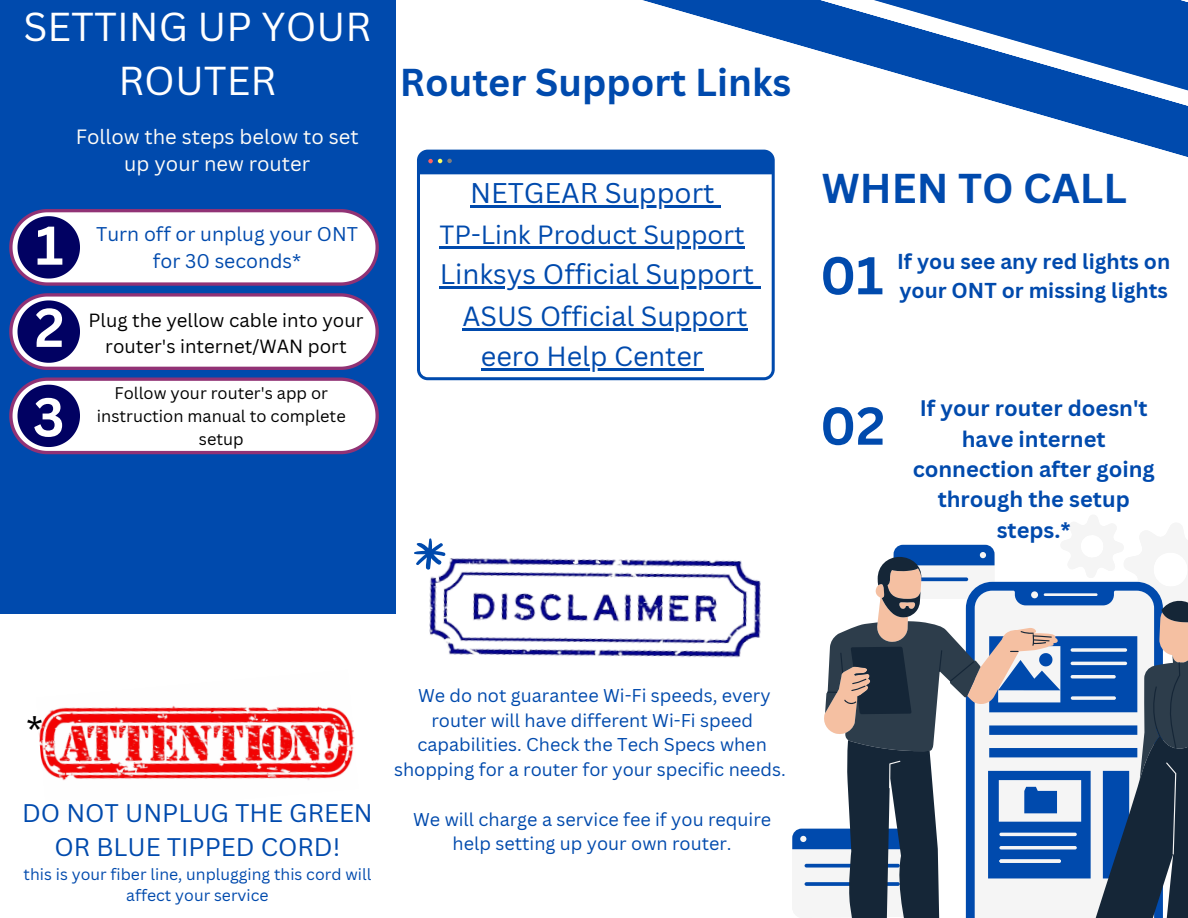
<style>
.page{position:relative;width:1188px;height:918px;background:#fff}
.page>*{position:absolute;margin:0;border:0;box-sizing:border-box;transform-origin:0 0}
.t1{font:700 53.25px "Canva Sans";color:#fff}
.t2{font:700 51.9px "Canva Sans";color:#004aad}
.t3{font:700 40.65px "Canva Sans";color:#004aad}
.t4{font:39.3px/54px "Canva Sans";color:#fff;text-align:center}
.t5{font:700 37.8px "Canva Sans";color:#004aad}
.t6{font:36px "Canva Sans";color:#000}
.t7{font:27.75px "Canva Sans";color:#004aad}
.t8{font:27.45px "Canva Sans";color:#004aad}
.t9{font:27px "Canva Sans";color:#004aad}
.t10{font:25.65px "Canva Sans";color:#004aad}
.t11{font:24.75px/33.8px "Canva Sans";color:#004aad;text-align:center}
.t12{font:700 21.9px/30.3px "Canva Sans";color:#004aad;text-align:center}
.t13{font:700 21px/29.2px "Canva Sans";color:#004aad}
.t14{font:20.1px/27.9px "Canva Sans";color:#fffdf8;text-align:center}
.t15{font:19.35px/27px "Canva Sans";color:#004aad;text-align:center}
.t16{font:18.6px/26px "Canva Sans";color:#000;text-align:center}
.t17{font:18px/24.8px "Canva Sans";color:#004aad;text-align:center}
.t18{font:16.35px/22.8px "Canva Sans";color:#000;text-align:center}
.t19{font:15.75px/21.3px "Canva Sans";color:#004aad;text-align:center}
</style>
<div class="page">
<div style="left:0;top:0;width:396px;height:614px;background:#004aad"></div>
<svg style="left:792px;top:545px;width:203px;height:341px"></svg>
<svg style="left:822px;top:667px;width:3px;height:69px"></svg>
<svg style="left:827px;top:557px;width:361px;height:361px"></svg>
<svg style="left:557px;top:0;width:631px;height:157px"></svg>
<div style="left:417px;top:150px;width:358px;height:230px;background:#004aad;border-radius:11px"></div>
<div style="left:420px;top:174px;width:352px;height:203px;background:#fff"></div>
<svg style="left:428px;top:159px;width:24px;height:4px"></svg>
<img style="left:429px;top:558px;width:332px;height:100px">
<svg style="left:414px;top:538px;width:32px;height:33px"></svg>
<img style="left:39px;top:705px;width:316px;height:76px">
<svg style="left:9px;top:209px;width:370px;height:245px;background:#c1c0da"></svg>
<hr style="left:470px;top:206px;width:245px;height:2px;background:#004aad">
<svg style="left:715px;top:206px;width:6px;height:2px"></svg>
<hr style="left:439px;top:246px;width:306px;height:3px;background:#004aad">
<hr style="left:440px;top:286px;width:314px;height:2px;background:#004aad">
<svg style="left:754px;top:286px;width:7px;height:2px"></svg>
<hr style="left:463px;top:328px;width:77px;height:2px;background:#004aad">
<hr style="left:540px;top:328px;width:208px;height:2px;background:#004aad">
<hr style="left:481px;top:369px;width:222px;height:2px;background:#004aad">
<p class="t4" style="left:24px;top:-1px;width:349px">SETTING UP YOUR<br>ROUTER</p>
<p class="t14" style="left:76px;top:122px;width:285px">Follow the steps below to set up your new router</p>
<p class="t1" style="left:36px;top:208px;width:30px">1</p>
<p class="t1" style="left:35px;top:290px;width:31px">2</p>
<p class="t1" style="left:33px;top:380px;width:33px">3</p>
<p class="t15" style="left:96px;top:220px;width:263px">Turn off or unplug your ONT for 30 seconds*</p>
<p class="t16" style="left:88px;top:307px;width:276px">Plug the yellow cable into your router's internet/WAN port</p>
<p class="t18" style="left:97px;top:381px;width:250px">Follow your router's app or instruction manual to complete setup</p>
<p class="t5" style="left:400px;top:56px;width:393px">Router Support Links</p>
<p class="t7" style="left:470px;top:174px;width:246px">NETGEAR Support</p>
<p class="t10" style="left:439px;top:217px;width:307px">TP-Link Product Support</p>
<p class="t8" style="left:440px;top:255px;width:316px">Linksys Official Support</p>
<p class="t9" style="left:463px;top:297px;width:287px">ASUS Official Support</p>
<p class="t9" style="left:481px;top:338px;width:224px">eero Help Center</p>
<p class="t3" style="left:822px;top:159px;width:306px">WHEN TO CALL</p>
<p class="t2" style="left:820px;top:239px;width:65px">01</p>
<p class="t13" style="left:897px;top:246px;width:275px">If you see any red lights on your ONT or missing lights</p>
<p class="t2" style="left:820px;top:389px;width:67px">02</p>
<p class="t12" style="left:913px;top:393px;width:244px">If your router doesn't have internet connection after going through the setup steps.*</p>
<p class="t6" style="left:26px;top:704px;width:18px">*</p>
<p class="t11" style="left:22px;top:796px;width:352px">DO NOT UNPLUG THE GREEN<br>OR BLUE TIPPED CORD!</p>
<p class="t19" style="left:24px;top:863px;width:349px">this is your fiber line, unplugging this cord will affect your service</p>
<p class="t17" style="left:394px;top:683px;width:393px">We do not guarantee Wi-Fi speeds, every router will have different Wi-Fi speed capabilities. Check the Tech Specs when shopping for a router for your specific needs.</p>
<p class="t17" style="left:413px;top:806px;width:360px">We will charge a service fee if you require help setting up your own router.</p>
</div>
